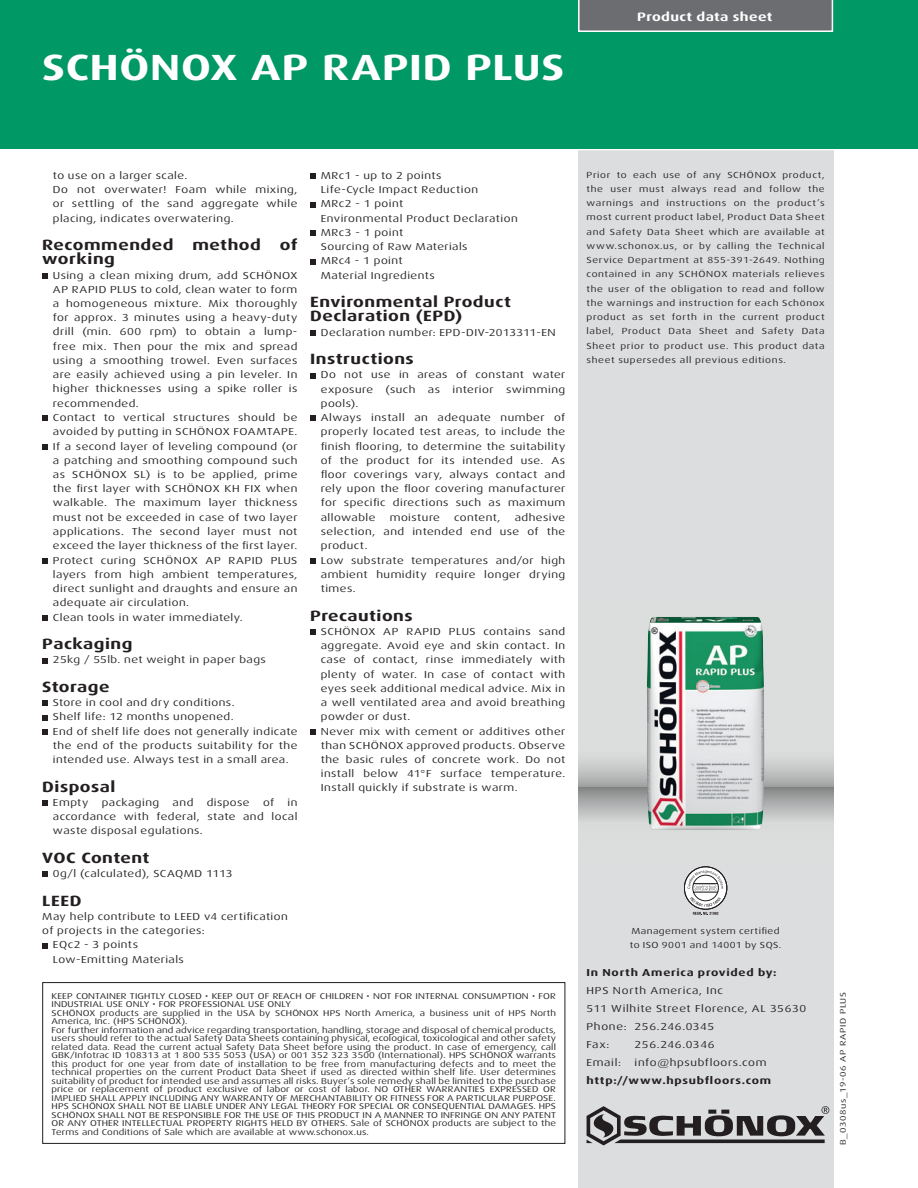
<style>
.page{position:relative;width:918px;height:1188px;background:#fff}
.page>*{position:absolute;margin:0;border:0;box-sizing:border-box;transform-origin:0 0}
.t1{font:700 36.45px "Dax Wide";letter-spacing:.015em;color:#fff;scale:1.11 1}
.t2{font:700 14.85px/14.2px "Dax Wide";letter-spacing:.03em;color:#231f20;scale:1.11 1}
.t3{font:700 12.15px "Dax Wide";letter-spacing:.03em;color:#fff;scale:1.11 1}
.t4{font:10.2px/14.2px "Dax Wide";letter-spacing:.04em;color:#231f20;scale:1.11 1}
.t5{font:10.2px/18px "Dax Wide";letter-spacing:.06em;color:#231f20;scale:1.11 1}
.t6{font:700 10.2px "Dax Wide";letter-spacing:.065em;color:#231f20;scale:1.11 1}
.t7{font:8.7px/14.2px "Dax Wide";letter-spacing:.055em;color:#231f20;text-align:justify;scale:1.11 1}
.t8{font:8.4px/8.6px "Dax Wide";letter-spacing:.015em;color:#231f20;scale:1.11 1}
.t9{font:8.1px "Dax Wide";letter-spacing:.065em;color:#231f20;scale:1.11 1}
</style>
<div class="page">
<div style="left:578px;top:149px;width:255px;height:1039px;background:#dcdddf"></div>
<svg style="left:587px;top:1106px;width:242px;height:39px"></svg>
<svg style="left:42px;top:273px;width:6px;height:6px"></svg>
<svg style="left:42px;top:415px;width:6px;height:6px"></svg>
<svg style="left:42px;top:444px;width:6px;height:6px"></svg>
<svg style="left:42px;top:558px;width:6px;height:6px"></svg>
<svg style="left:42px;top:615px;width:6px;height:6px"></svg>
<svg style="left:42px;top:658px;width:6px;height:5px"></svg>
<svg style="left:42px;top:700px;width:6px;height:6px"></svg>
<svg style="left:42px;top:715px;width:6px;height:5px"></svg>
<svg style="left:42px;top:729px;width:6px;height:6px"></svg>
<svg style="left:42px;top:800px;width:6px;height:6px"></svg>
<svg style="left:42px;top:871px;width:6px;height:6px"></svg>
<svg style="left:42px;top:943px;width:6px;height:5px"></svg>
<svg style="left:310px;top:173px;width:6px;height:6px"></svg>
<svg style="left:310px;top:202px;width:6px;height:5px"></svg>
<svg style="left:310px;top:230px;width:6px;height:6px"></svg>
<svg style="left:310px;top:259px;width:6px;height:5px"></svg>
<svg style="left:310px;top:330px;width:6px;height:6px"></svg>
<svg style="left:310px;top:373px;width:6px;height:5px"></svg>
<svg style="left:310px;top:415px;width:6px;height:6px"></svg>
<svg style="left:310px;top:558px;width:6px;height:6px"></svg>
<svg style="left:310px;top:629px;width:6px;height:6px"></svg>
<svg style="left:310px;top:729px;width:6px;height:6px"></svg>
<hr style="left:0;top:147px;width:918px;height:3px;background:#fff">
<div style="left:0;top:0;width:918px;height:149px;background:#009864"></div>
<svg style="left:578px;top:727px;width:255px;height:94px"></svg>
<svg style="left:578px;top:0;width:255px;height:32px;background:#747578"></svg>
<div style="left:42px;top:982px;width:523px;height:162px;border:1px solid #231f20"></div>
<img style="left:647px;top:617px;width:117px;height:213px">
<svg style="left:684px;top:867px;width:43px;height:48px"></svg>
<h1 class="t1" style="left:42px;top:46px;width:472px">SCHÖNOX AP RAPID PLUS</h1>
<p class="t3" style="left:637px;top:10px;width:123px">Product data sheet</p>
<p class="t4" style="left:53px;top:168px;width:222px">to use on a larger scale.<br>Do not overwater! Foam while mixing, or settling of the sand aggregate while placing, indicates overwatering.</p>
<h2 class="t2" style="left:42px;top:238px;width:120px">Recommended</h2>
<h2 class="t2" style="left:192px;top:238px;width:63px">method</h2>
<h2 class="t2" style="left:280px;top:238px;width:17px">of</h2>
<h2 class="t2" style="left:42px;top:252px;width:67px">working</h2>
<p class="t4" style="left:53px;top:268px;width:222px">Using a clean mixing drum, add SCHÖNOX AP RAPID PLUS to cold, clean water to form a homogeneous mixture. Mix thoroughly for approx. 3 minutes using a heavy-duty drill (min. 600 rpm) to obtain a lump&shy;free mix. Then pour the mix and spread using a smoothing trowel. Even surfaces are easily achieved using a pin leveler. In higher thicknesses using a spike roller is recommended.<br>Contact to vertical structures should be avoided by putting in SCHÖNOX FOAMTAPE.<br>If a second layer of leveling compound (or a patching and smoothing compound such as SCHÖNOX SL) is to be applied, prime the first layer with SCHÖNOX KH FIX when walkable. The maximum layer thickness must not be exceeded in case of two layer applications. The second layer must not exceed the layer thickness of the first layer.<br>Protect curing SCHÖNOX AP RAPID PLUS layers from high ambient temperatures, direct sunlight and draughts and ensure an adequate air circulation.<br>Clean tools in water immediately.</p>
<h2 class="t2" style="left:42px;top:637px;width:83px">Packaging</h2>
<p class="t4" style="left:53px;top:653px;width:193px">25kg / 55lb. net weight in paper bags</p>
<h2 class="t2" style="left:42px;top:680px;width:62px">Storage</h2>
<p class="t4" style="left:53px;top:695px;width:222px">Store in cool and dry conditions.<br>Shelf life: 12 months unopened.<br>End of shelf life does not generally indicate the end of the products suitability for the intended use. Always test in a small area.</p>
<h2 class="t2" style="left:42px;top:779px;width:67px">Disposal</h2>
<p class="t4" style="left:53px;top:795px;width:33px">Empty</p>
<p class="t4" style="left:102px;top:795px;width:53px">packaging</p>
<p class="t4" style="left:173px;top:795px;width:20px">and</p>
<p class="t4" style="left:207px;top:795px;width:40px">dispose</p>
<p class="t4" style="left:263px;top:795px;width:12px">of</p>
<p class="t4" style="left:53px;top:795px;width:222px;text-align:justify;text-indent:235px">in accordance with federal, state and local waste disposal egulations.</p>
<h2 class="t2" style="left:42px;top:851px;width:98px">VOC Content</h2>
<p class="t4" style="left:53px;top:866px;width:163px">0g/l (calculated), SCAQMD 1113</p>
<h2 class="t2" style="left:42px;top:893px;width:37px">LEED</h2>
<p class="t4" style="left:42px;top:909px;width:223px">May help contribute to LEED v4 certification</p>
<p class="t4" style="left:42px;top:923px;width:148px">of projects in the categories:</p>
<p class="t4" style="left:53px;top:938px;width:78px">EQc2 - 3 points</p>
<p class="t4" style="left:53px;top:952px;width:120px">Low-Emitting Materials</p>
<p class="t4" style="left:321px;top:168px;width:179px">MRc1 - up to 2 points<br>Life-Cycle Impact Reduction<br>MRc2 - 1 point<br>Environmental Product Declaration<br>MRc3 - 1 point<br>Sourcing of Raw Materials<br>MRc4 - 1 point<br>Material Ingredients</p>
<h2 class="t2" style="left:310px;top:295px;width:182px">Environmental Product<br>Declaration (EPD)</h2>
<p class="t4" style="left:321px;top:325px;width:213px">Declaration number: EPD-DIV-2013311-EN</p>
<h2 class="t2" style="left:310px;top:352px;width:95px">Instructions</h2>
<p class="t4" style="left:321px;top:368px;width:222px">Do not use in areas of constant water exposure (such as interior swimming pools).<br>Always install an adequate number of properly located test areas, to include the finish flooring, to determine the suitability of the product for its intended use. As floor coverings vary, always contact and rely upon the floor covering manufacturer for specific directions such as maximum allowable</p>
<p class="t4" style="left:321px;top:510px;width:222px;text-indent:194px">adhesive selection, and intended end use of the product.<br>Low substrate temperatures and/or high ambient humidity require longer drying times.</p>
<h2 class="t2" style="left:310px;top:608px;width:94px">Precautions</h2>
<p class="t4" style="left:321px;top:624px;width:222px">SCHÖNOX AP RAPID PLUS contains sand aggregate. Avoid eye and skin contact. In case of contact, rinse immediately with plenty of water. In case of contact with eyes seek additional medical advice. Mix in a well ventilated area and avoid breathing powder or dust.<br>Never mix with cement or additives other than SCHÖNOX approved products. Observe the basic rules of concrete work. Do not install below 41°F surface temperature.<br>Install quickly if substrate is warm.</p>
<p class="t4" style="left:390px;top:510px;width:47px">moisture</p>
<p class="t4" style="left:454px;top:510px;width:43px">content,</p>
<p class="t8" style="left:52px;top:992px;width:456px">KEEP CONTAINER TIGHTLY CLOSED • KEEP OUT OF REACH OF CHILDREN • NOT FOR INTERNAL CONSUMPTION • FOR INDUSTRIAL USE ONLY • FOR PROFESSIONAL USE ONLY<br>SCHÖNOX products are supplied in the USA by SCHÖNOX HPS North America, a business unit of HPS North America, Inc. (HPS SCHÖNOX).<br>For further information and advice regarding transportation, handling, storage and disposal of chemical products, users should refer to the actual Safety Data Sheets containing physical, ecological, toxicological and other safety related data. Read the current actual Safety Data Sheet before using the product. In case of emergency, call GBK/Infotrac ID 108313 at 1 800 535 5053 (USA) or 001 352 323 3500 (International). HPS SCHÖNOX warrants this product for one year from date of installation to be free from manufacturing defects and to meet the technical properties on the current Product Data Sheet if used as directed within shelf life. User determines suitability of product for intended use and assumes all risks. Buyer’s sole remedy shall be limited to the purchase price or replacement of product exclusive of labor or cost of labor. NO OTHER WARRANTIES EXPRESSED OR IMPLIED SHALL APPLY INCLUDING ANY WARRANTY OF MERCHANTABILITY OR FITNESS FOR A PARTICULAR PURPOSE.<br>HPS SCHÖNOX SHALL NOT BE LIABLE UNDER ANY LEGAL THEORY FOR SPECIAL OR CONSEQUENTIAL DAMAGES. HPS SCHÖNOX SHALL NOT BE RESPONSIBLE FOR THE USE OF THIS PRODUCT IN A MANNER TO INFRINGE ON ANY PATENT OR ANY OTHER INTELLECTUAL PROPERTY RIGHTS HELD BY OTHERS. Sale of SCHÖNOX products are subject to the Terms and Conditions of Sale which are available at www.schonox.us.</p>
<p class="t7" style="left:587px;top:168px;width:216px">Prior to each use of any SCHÖNOX product, the user must always read and follow the warnings and instructions on the product’s most current product label, Product Data Sheet and Safety Data Sheet which are available at www.schonox.us, or by calling the Technical Service Department at 855-391-2649. Nothing contained in any SCHÖNOX materials relieves the user of the obligation to read and follow the warnings and instruction for each Schönox product as set forth in the current product label, Product Data Sheet and Safety Data Sheet prior to product use. This product data sheet supersedes all previous editions.</p>
<p class="t7" style="left:630px;top:924px;width:138px">Management system certified to ISO 9001 and 14001 by SQS.</p>
<p class="t6" style="left:587px;top:967px;width:173px">In North America provided by:</p>
<p class="t5" style="left:587px;top:982px;width:199px">HPS North America, Inc<br>511 Wilhite Street Florence, AL 35630<br>Phone: 256.246.0345<br>Fax:</p>
<p class="t4" style="left:635px;top:1038px;width:74px">256.246.0346</p>
<p class="t4" style="left:587px;top:1056px;width:33px">Email:</p>
<p class="t5" style="left:635px;top:1054px;width:120px">info@hpsubfloors.com</p>
<p class="t6" style="left:587px;top:1075px;width:168px">http://www.hpsubfloors.com</p>
<p class="t9" style="left:839px;top:1145px;width:139px;rotate:-90deg">B_0308us_19-06 AP RAPID PLUS</p>
</div>
